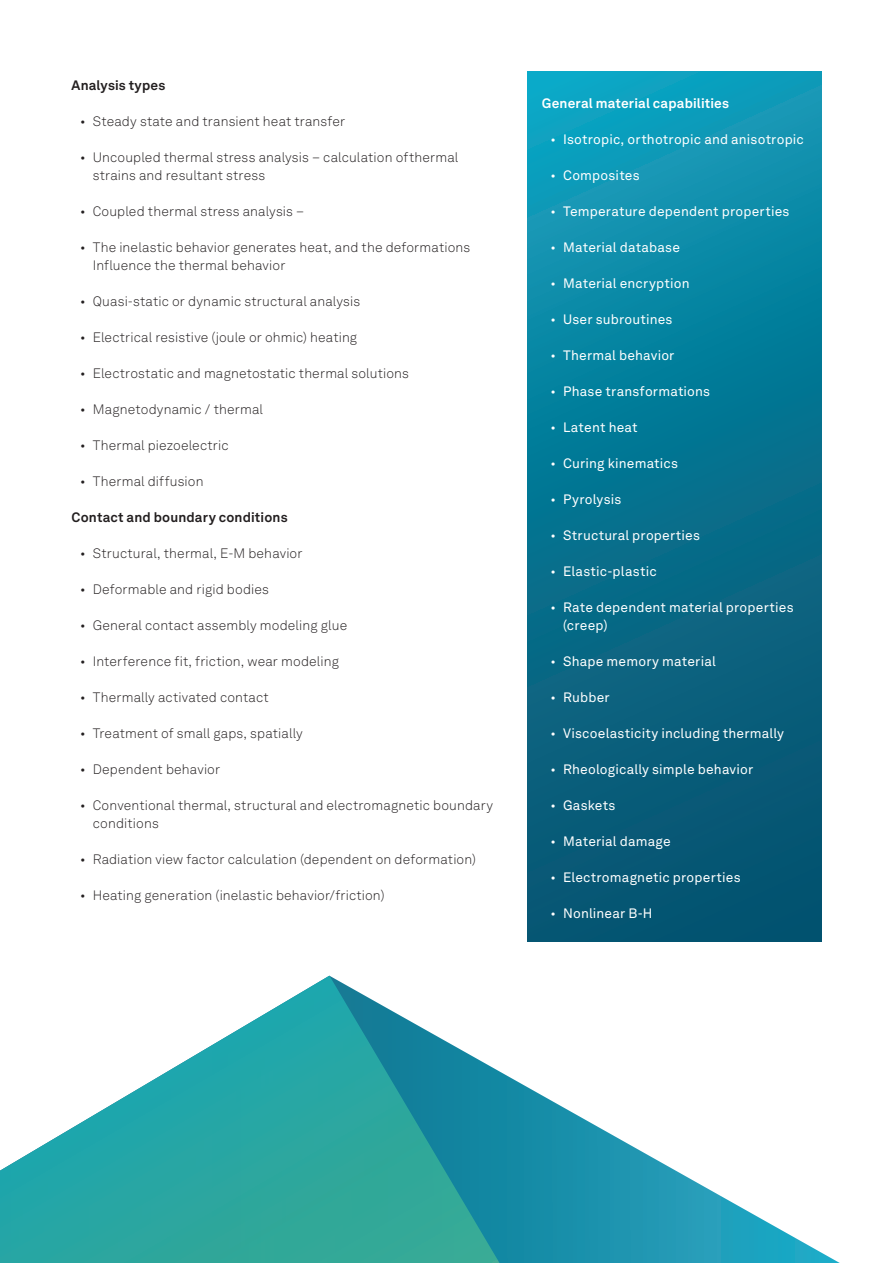
<style>
.page{position:relative;width:893px;height:1263px;background:#fff}
.page>*{position:absolute;margin:0;border:0;box-sizing:border-box;transform-origin:0 0}
.t1{font:300 13.5px/18px "Hexagon Akkurat";letter-spacing:.01em;color:#231f20}
.t2{font:13.5px/18px "Hexagon Akkurat";letter-spacing:.01em;color:#fff}
.t3{font:700 13.5px "Hexagon Akkurat";letter-spacing:.01em;color:#231f20}
.t4{font:700 13.5px "Hexagon Akkurat";letter-spacing:.01em;color:#fff}
.s1{font-weight:300}
</style>
<div class="page">
<svg style="left:0;top:976px;width:840px;height:287px"></svg>
<div style="left:527px;top:72px;width:294px;height:870px;background:linear-gradient(to bottom,#0c9cba,#054c68)"></div>
<p class="t3" style="left:72px;top:74px;width:95px">Analysis types</p>
<p class="t1" style="left:80px;top:111px;width:267px">• Steady state and transient heat transfer</p>
<p class="t1" style="left:93px;top:147px;width:367px;text-indent:-13px">• Uncoupled thermal stress analysis – calculation ofthermal strains and resultant stress</p>
<p class="t1" style="left:80px;top:201px;width:226px">• Coupled thermal stress analysis –</p>
<p class="t1" style="left:93px;top:237px;width:379px;text-indent:-13px">• The inelastic behavior generates heat, and the deformations<br>Influence the thermal behavior</p>
<p class="t1" style="left:80px;top:291px;width:282px">• Quasi-static or dynamic structural analysis</p>
<p class="t1" style="left:80px;top:327px;width:279px">• Electrical resistive (joule or ohmic) heating</p>
<p class="t1" style="left:80px;top:363px;width:330px">• Electrostatic and magnetostatic thermal solutions</p>
<p class="t1" style="left:80px;top:399px;width:184px">• Magnetodynamic / thermal</p>
<p class="t1" style="left:80px;top:436px;width:150px">• Thermal piezoelectric</p>
<p class="t1" style="left:80px;top:472px;width:125px">• Thermal diffusion</p>
<p class="t3" style="left:72px;top:506px;width:217px">Contact and boundary conditions</p>
<p class="t1" style="left:80px;top:544px;width:224px">• Structural, thermal, E-M behavior</p>
<p class="t1" style="left:80px;top:580px;width:191px">• Deformable and rigid bodies</p>
<p class="t1" style="left:80px;top:616px;width:269px">• General contact assembly modeling glue</p>
<p class="t1" style="left:80px;top:652px;width:261px">• Interference fit, friction, wear modeling</p>
<p class="t1" style="left:80px;top:688px;width:190px">• Thermally activated contact</p>
<p class="t1" style="left:80px;top:724px;width:224px">• Treatment of small gaps, spatially</p>
<p class="t1" style="left:80px;top:760px;width:142px">• Dependent behavior</p>
<p class="t1" style="left:93px;top:796px;width:402px;text-indent:-13px">• Conventional thermal, structural and electromagnetic boundary conditions</p>
<p class="t1" style="left:80px;top:850px;width:398px">• Radiation view factor calculation (dependent on deformation)</p>
<p class="t1" style="left:80px;top:886px;width:306px">• Heating generation (inelastic behavior/friction)</p>
<p class="t4" style="left:542px;top:92px;width:189px">General material capabilities</p>
<p class="t2" style="left:550px;top:129px;width:255px"><span class="s1">•</span> Isotropic, orthotropic and anisotropic</p>
<p class="t2" style="left:550px;top:165px;width:91px"><span class="s1">•</span> Composites</p>
<p class="t2" style="left:550px;top:201px;width:241px"><span class="s1">•</span> Temperature dependent properties</p>
<p class="t2" style="left:550px;top:237px;width:131px"><span class="s1">•</span> Material database</p>
<p class="t2" style="left:550px;top:273px;width:141px"><span class="s1">•</span> Material encryption</p>
<p class="t2" style="left:550px;top:309px;width:124px"><span class="s1">•</span> User subroutines</p>
<p class="t2" style="left:550px;top:345px;width:126px"><span class="s1">•</span> Thermal behavior</p>
<p class="t2" style="left:550px;top:381px;width:161px"><span class="s1">•</span> Phase transformations</p>
<p class="t2" style="left:550px;top:417px;width:89px"><span class="s1">•</span> Latent heat</p>
<p class="t2" style="left:550px;top:453px;width:129px"><span class="s1">•</span> Curing kinematics</p>
<p class="t2" style="left:550px;top:489px;width:72px"><span class="s1">•</span> Pyrolysis</p>
<p class="t2" style="left:550px;top:525px;width:151px"><span class="s1">•</span> Structural properties</p>
<p class="t2" style="left:550px;top:561px;width:108px"><span class="s1">•</span> Elastic-plastic</p>
<p class="t2" style="left:563px;top:597px;width:232px;text-indent:-13px"><span class="s1">•</span> Rate dependent material properties (creep)</p>
<p class="t2" style="left:550px;top:651px;width:167px"><span class="s1">•</span> Shape memory material</p>
<p class="t2" style="left:550px;top:687px;width:61px"><span class="s1">•</span> Rubber</p>
<p class="t2" style="left:550px;top:723px;width:235px"><span class="s1">•</span> Viscoelasticity including thermally</p>
<p class="t2" style="left:550px;top:759px;width:204px"><span class="s1">•</span> Rheologically simple behavior</p>
<p class="t2" style="left:550px;top:795px;width:67px"><span class="s1">•</span> Gaskets</p>
<p class="t2" style="left:550px;top:831px;width:122px"><span class="s1">•</span> Material damage</p>
<p class="t2" style="left:550px;top:867px;width:192px"><span class="s1">•</span> Electromagnetic properties</p>
<p class="t2" style="left:550px;top:903px;width:104px"><span class="s1">•</span> Nonlinear B-H</p>
</div>
